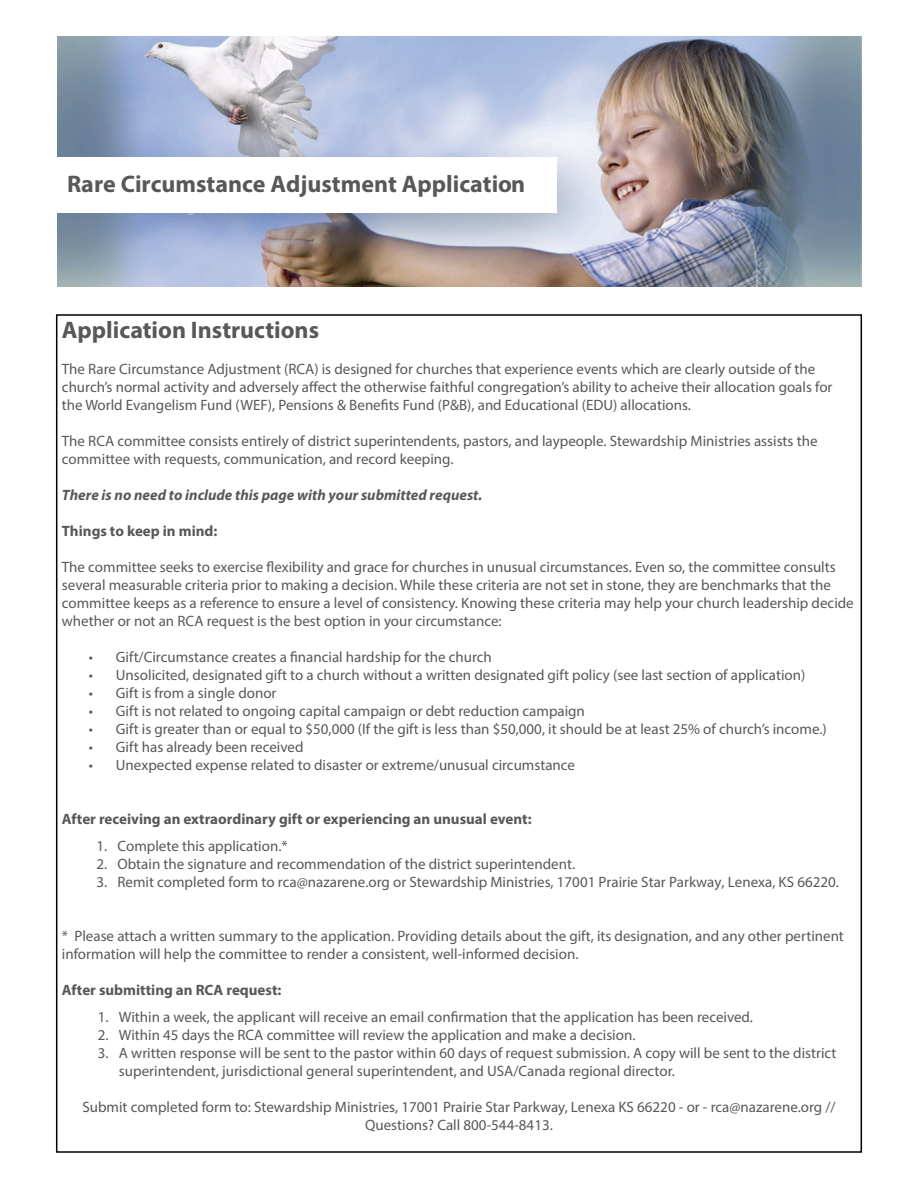
<style>
.page{position:relative;width:918px;height:1188px;background:#fff}
.page>*{position:absolute;margin:0;border:0;box-sizing:border-box;transform-origin:0 0}
.t1{font:700 24px "Myriad Pro";color:#57585a}
.t2{font:15px/18px "Myriad Pro";color:#57585a}
.t3{font:700 15px "Myriad Pro";color:#57585a}
.t4{font:italic 700 15px "Myriad Pro";color:#57585a}
</style>
<div class="page">
<img style="left:58px;top:36px;width:803px;height:250px">
<div style="left:54px;top:157px;width:503px;height:56px;background:#fff"></div>
<h1 class="t1" style="left:67px;top:168px;width:460px">Rare Circumstance Adjustment Application</h1>
<p class="t1" style="left:62px;top:315px;width:259px">Application Instructions</p>
<p class="t2" style="left:62px;top:360px;width:772px">The Rare Circumstance Adjustment (RCA) is designed for churches that experience events which are clearly outside of the church’s normal activity and adversely affect the otherwise faithful congregation’s ability to acheive their allocation goals for the World Evangelism Fund (WEF), Pensions &amp; Benefits Fund (P&amp;B), and Educational (EDU) allocations.</p>
<p class="t2" style="left:62px;top:432px;width:757px">The RCA committee consists entirely of district superintendents, pastors, and laypeople. Stewardship Ministries assists the committee with requests, communication, and record keeping.</p>
<p class="t4" style="left:62px;top:485px;width:422px">There is no need to include this page with your submitted request.</p>
<p class="t3" style="left:62px;top:521px;width:157px">Things to keep in mind:</p>
<p class="t2" style="left:62px;top:558px;width:793px">The committee seeks to exercise flexibility and grace for churches in unusual circumstances. Even so, the committee consults several measurable criteria prior to making a decision. While these criteria are not set in stone, they are benchmarks that the committee keeps as a reference to ensure a level of consistency. Knowing these criteria may help your church leadership decide whether or not an RCA request is the best option in your circumstance:</p>
<p class="t2" style="left:89px;top:648px;width:404px">• Gift/Circumstance creates a financial hardship for the church</p>
<p class="t2" style="left:89px;top:666px;width:718px">• Unsolicited, designated gift to a church without a written designated gift policy (see last section of application)</p>
<p class="t2" style="left:89px;top:684px;width:189px">• Gift is from a single donor</p>
<p class="t2" style="left:89px;top:702px;width:497px">• Gift is not related to ongoing capital campaign or debt reduction campaign</p>
<p class="t2" style="left:89px;top:720px;width:739px">• Gift is greater than or equal to $50,000 (If the gift is less than $50,000, it should be at least 25% of church’s income.)</p>
<p class="t2" style="left:89px;top:738px;width:216px">• Gift has already been received</p>
<p class="t2" style="left:89px;top:756px;width:488px">• Unexpected expense related to disaster or extreme/unusual circumstance</p>
<p class="t3" style="left:62px;top:809px;width:471px">After receiving an extraordinary gift or experiencing an unusual event:</p>
<p class="t2" style="left:96px;top:837px;width:193px">1. Complete this application.*</p>
<p class="t2" style="left:96px;top:855px;width:480px">2. Obtain the signature and recommendation of the district superintendent.</p>
<p class="t2" style="left:96px;top:873px;width:744px">3. Remit completed form to rca@nazarene.org or Stewardship Ministries, 17001 Prairie Star Parkway, Lenexa, KS 66220.</p>
<p class="t2" style="left:62px;top:927px;width:783px">* Please attach a written summary to the application. Providing details about the gift, its designation, and any other pertinent information will help the committee to render a consistent, well-informed decision.</p>
<p class="t3" style="left:62px;top:980px;width:221px">After submitting an RCA request:</p>
<p class="t2" style="left:98px;top:1008px;width:657px">1. Within a week, the applicant will receive an email confirmation that the application has been received.</p>
<p class="t2" style="left:98px;top:1026px;width:539px">2. Within 45 days the RCA committee will review the application and make a decision.</p>
<p class="t2" style="left:119px;top:1044px;width:719px;text-indent:-21px">3. A written response will be sent to the pastor within 60 days of request submission. A copy will be sent to the district superintendent, jurisdictional general superintendent, and USA/Canada regional director.</p>
<p class="t2" style="left:82px;top:1098px;width:755px;text-align:center">Submit completed form to: Stewardship Ministries, 17001 Prairie Star Parkway, Lenexa KS 66220 - or - rca@nazarene.org //<br>Questions? Call 800-544-8413.</p>
</div>
